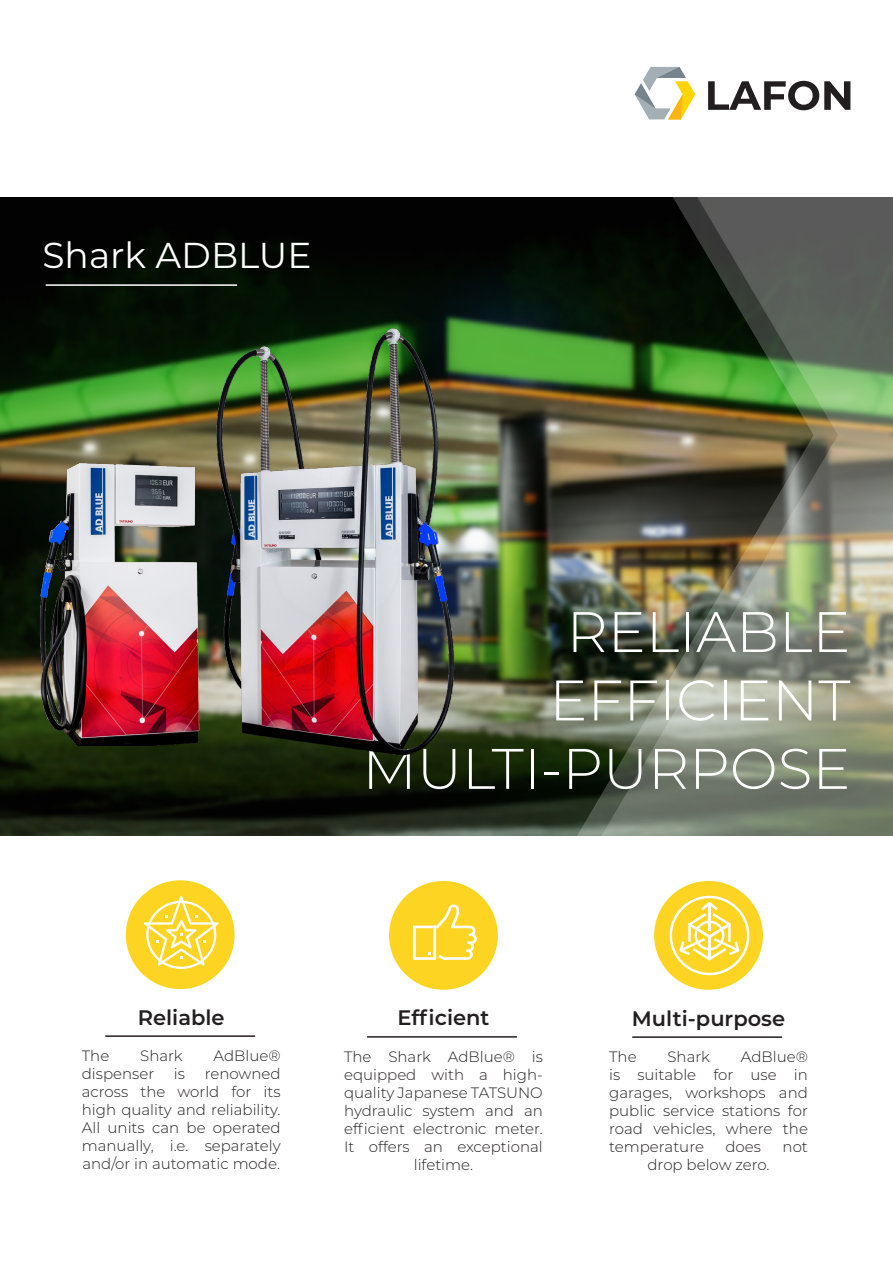
<style>
.page{position:relative;width:893px;height:1263px;background:#fff}
.page>*{position:absolute;margin:0;border:0;box-sizing:border-box;transform-origin:0 0}
.t1{font:300 57px "Montserrat";color:#fff}
.t2{font:36px "Montserrat";color:#fff}
.t3{font:600 21px "Montserrat";color:#231f20}
.t4{font:300 15px/18px "Montserrat";color:#231f20;text-align:justify}
</style>
<div class="page">
<img style="left:0;top:198px;width:577px;height:638px">
<img style="left:577px;top:198px;width:316px;height:638px">
<div style="left:654px;top:881px;width:109px;height:109px;background:#fcd421;border-radius:50%"></div>
<div style="left:126px;top:880px;width:109px;height:109px;background:#fcd421;border-radius:50%"></div>
<div style="left:389px;top:881px;width:109px;height:109px;background:#fcd421;border-radius:50%"></div>
<hr style="left:105px;top:1035px;width:150px;height:2px;background:#231f20">
<hr style="left:367px;top:1036px;width:150px;height:2px;background:#231f20">
<hr style="left:632px;top:1036px;width:150px;height:2px;background:#231f20">
<svg style="left:144px;top:896px;width:75px;height:73px"></svg>
<svg style="left:413px;top:904px;width:64px;height:56px"></svg>
<svg style="left:669px;top:896px;width:80px;height:79px"></svg>
<svg style="left:708px;top:81px;width:142px;height:29px"></svg>
<svg style="left:635px;top:67px;width:60px;height:52px"></svg>
<hr style="left:46px;top:284px;width:191px;height:2px;background:#fff">
<img style="left:9px;top:389px;width:202px;height:356px">
<img style="left:211px;top:323px;width:269px;height:460px">
<p class="t2" style="left:43px;top:230px;width:270px">Shark ADBLUE</p>
<p class="t1" style="left:567px;top:593px;width:285px">RELIABLE</p>
<p class="t1" style="left:549px;top:661px;width:303px">EFFICIENT</p>
<p class="t1" style="left:362px;top:730px;width:490px">MULTI-PURPOSE</p>
<p class="t3" style="left:138px;top:1003px;width:88px">Reliable</p>
<p class="t3" style="left:397px;top:1003px;width:93px">Efficient</p>
<p class="t3" style="left:632px;top:1003px;width:155px">Multi-purpose</p>
<p class="t4" style="left:82px;top:1046px;width:29px">The</p>
<p class="t4" style="left:140px;top:1046px;width:44px">Shark</p>
<p class="t4" style="left:214px;top:1046px;width:69px">AdBlue®</p>
<p class="t4" style="left:82px;top:1064px;width:74px">dispenser</p>
<p class="t4" style="left:174px;top:1064px;width:13px">is</p>
<p class="t4" style="left:82px;top:1064px;width:200px;text-indent:123px">renowned across the world for its high quality and reliability.<br>All units can be operated manually, i.e. separately and/or in automatic mode.</p>
<p class="t4" style="left:344px;top:1047px;width:200px;text-align:center">The Shark AdBlue® is equipped with a high&shy;quality Japanese TATSUNO hydraulic system and an efficient electronic meter.<br>It offers an exceptional lifetime.</p>
<p class="t4" style="left:609px;top:1047px;width:29px">The</p>
<p class="t4" style="left:667px;top:1047px;width:44px">Shark</p>
<p class="t4" style="left:609px;top:1047px;width:200px;text-indent:132px">AdBlue® is suitable for use in garages, workshops and public service stations for road vehicles, where the temperature</p>
<p class="t4" style="left:725px;top:1137px;width:37px">does</p>
<p class="t4" style="left:782px;top:1137px;width:27px">not</p>
<p class="t4" style="left:647px;top:1155px;width:124px">drop below zero.</p>
</div>
